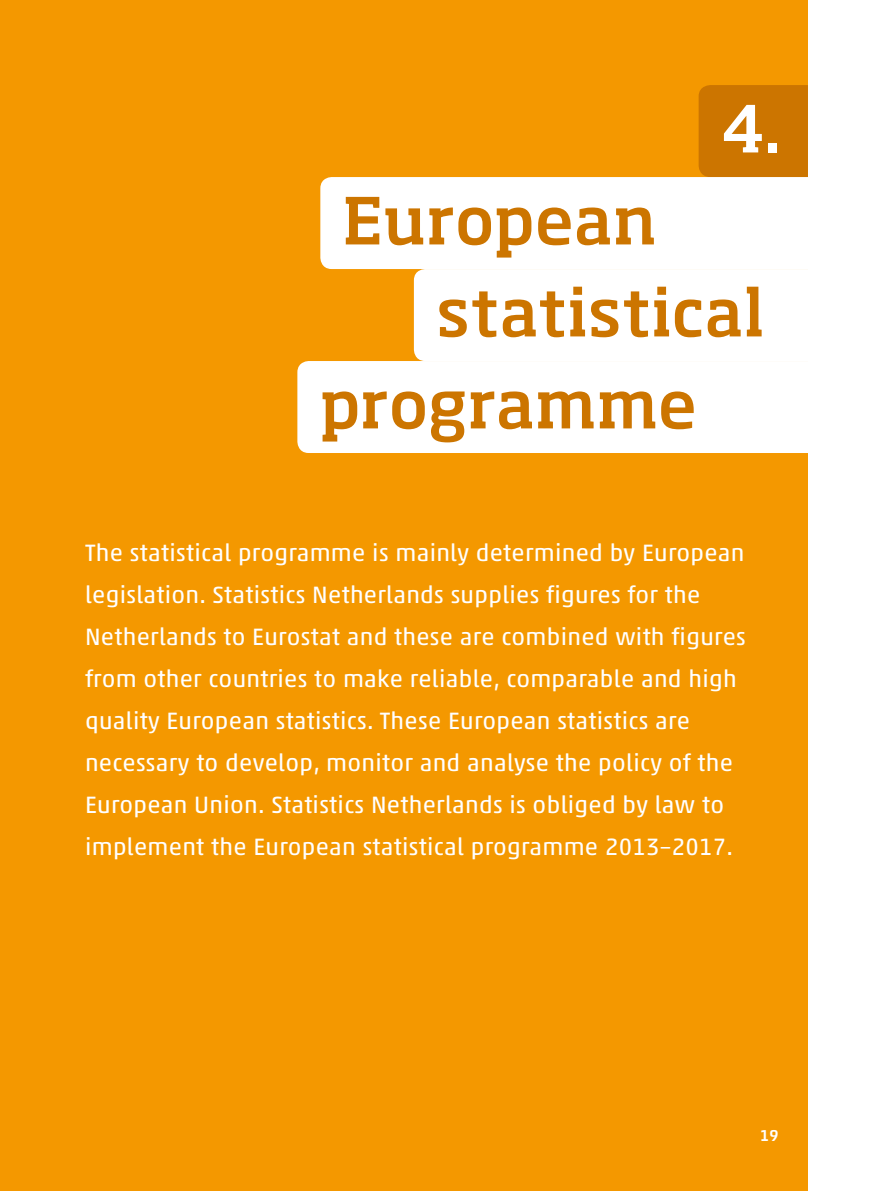
<style>
.page{position:relative;width:893px;height:1191px;background:#fff}
.page>*{position:absolute;margin:0;border:0;box-sizing:border-box;transform-origin:0 0}
.t1{font:500 64px "Soho Pro";color:#cc7500}
.t2{font:500 64px "Soho Pro";color:#fff}
.t3{font:24px/42px "Akko Pro";letter-spacing:.01em;color:#fff}
.t4{font:500 16px "Akko Pro";color:#fff}
</style>
<div class="page">
<div style="left:0;top:0;width:808px;height:1191px;background:#f49800"></div>
<div style="left:699px;top:85px;width:109px;height:92px;background:#cc7500"></div>
<div style="left:320px;top:177px;width:488px;height:92px;background:#fff"></div>
<div style="left:414px;top:269px;width:394px;height:92px;background:#fff"></div>
<div style="left:297px;top:361px;width:511px;height:92px;background:#fff"></div>
<h1 class="t2" style="left:721px;top:83px;width:62px">4.</h1>
<h1 class="t1" style="left:343px;top:175px;width:315px">European</h1>
<h1 class="t1" style="left:436px;top:267px;width:330px">statistical</h1>
<h1 class="t1" style="left:320px;top:359px;width:379px">programme</h1>
<p class="t3" style="left:85px;top:532px;width:662px">The statistical programme is mainly determined by European legislation. Statistics Netherlands supplies figures for the Netherlands to Eurostat and these are combined with figures from other countries to make reliable, comparable and high quality European statistics. These European statistics are necessary to develop, monitor and analyse the policy of the European Union. Statistics Netherlands is obliged by law to implement the European statistical programme 2013–2017.</p>
<p class="t4" style="left:760px;top:1126px;width:20px">19</p>
</div>
